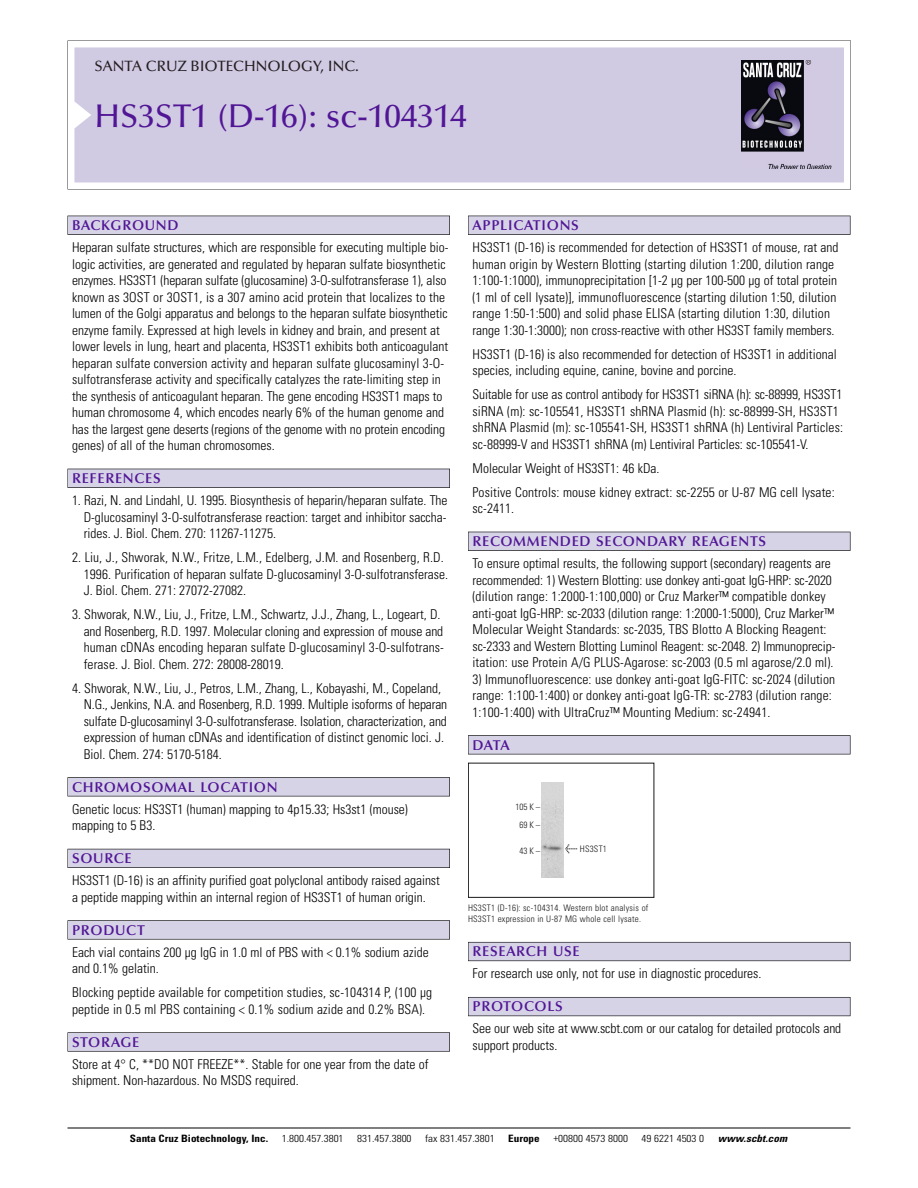
<style>
.page{position:relative;width:918px;height:1188px;background:#fff}
.page>*{position:absolute;margin:0;border:0;box-sizing:border-box;transform-origin:0 0}
.t1{font:500 33px "Optima";color:#511695}
.t2{font:500 15px "Optima";color:#231f20}
.t3{font:600 14.25px "Optima";letter-spacing:.05em;color:#511695}
.t4{font:300 condensed 13.5px/16.5px "Univers";color:#000}
.t5{font:300 condensed 10.2px "Univers";color:#000;scale:1.1 1}
.t6{font:700 condensed 10.2px "Univers";color:#000;scale:1.1 1}
.t7{font:italic 700 condensed 10.2px "Univers";letter-spacing:.005em;color:#000;scale:1.1 1}
.t8{font:9px/10.5px "Univers Condensed Light+DGMPCB";letter-spacing:.025em;color:#191919}
.s1{font-family:"Meta Plus Book Roman+OKBVYV";font-size:10.5px}
</style>
<div class="page">
<svg style="left:68px;top:40px;width:783px;height:149px"></svg>
<div style="left:74px;top:47px;width:770px;height:135px;background:#d1cae3"></div>
<img style="left:741px;top:60px;width:90px;height:108px">
<div style="left:68px;top:216px;width:382px;height:19px;background:#525155"></div>
<div style="left:68px;top:216px;width:381px;height:18px;background:#d7d3e7"></div>
<div style="left:68px;top:469px;width:382px;height:19px;background:#515055"></div>
<div style="left:68px;top:469px;width:381px;height:18px;background:#d7d3e7"></div>
<div style="left:68px;top:777px;width:382px;height:19px;background:#545357"></div>
<div style="left:68px;top:778px;width:381px;height:18px;background:#d7d3e7"></div>
<div style="left:68px;top:849px;width:382px;height:19px;background:#54535a"></div>
<div style="left:68px;top:849px;width:381px;height:18px;background:#d7d3e7"></div>
<svg style="left:68px;top:920px;width:382px;height:20px"></svg>
<div style="left:68px;top:921px;width:381px;height:18px;background:#d7d3e7"></div>
<div style="left:68px;top:1032px;width:382px;height:20px;background:#626263"></div>
<div style="left:68px;top:1033px;width:381px;height:18px;background:#d7d3e7"></div>
<div style="left:468px;top:216px;width:382px;height:19px;background:#525155"></div>
<div style="left:468px;top:216px;width:382px;height:18px;background:#d7d3e7"></div>
<div style="left:468px;top:532px;width:382px;height:19px;background:#515055"></div>
<div style="left:468px;top:532px;width:382px;height:18px;background:#d7d3e7"></div>
<div style="left:468px;top:735px;width:382px;height:19px;background:#545357"></div>
<div style="left:468px;top:736px;width:382px;height:18px;background:#d7d3e7"></div>
<div style="left:468px;top:942px;width:382px;height:19px;background:#66646d"></div>
<div style="left:468px;top:943px;width:382px;height:18px;background:#d7d3e7"></div>
<div style="left:468px;top:997px;width:382px;height:19px;background:#5b5961"></div>
<div style="left:468px;top:998px;width:382px;height:18px;background:#d7d3e7"></div>
<hr style="left:68px;top:1128px;width:782px;height:1px;background:#000">
<div style="left:468px;top:763px;width:186px;height:135px;border:1px solid #191919"></div>
<img style="left:541px;top:782px;width:22px;height:96px">
<p class="t2" style="left:94px;top:61px;width:266px">SANTA CRUZ BIOTECHNOLOGY, INC.</p>
<h1 class="t1" style="left:94px;top:103px;width:374px">HS3ST1 (D-16): sc-104314</h1>
<p class="t3" style="left:72px;top:219px;width:108px">BACKGROUND</p>
<p class="t4" style="left:72px;top:240px;width:378px">Heparan sulfate structures, which are responsible for executing multiple bio&shy;logic activities, are generated and regulated by heparan sulfate biosynthetic enzymes. HS3ST1 (heparan sulfate (glucosamine) 3-O-sulfotransferase 1), also known as 3OST or 3OST1, is a 307 amino acid protein that localizes to the lumen of the Golgi apparatus and belongs to the heparan sulfate biosynthetic enzyme family. Expressed at high levels in kidney and brain, and present at lower levels in lung, heart and placenta, HS3ST1 exhibits both anticoagulant heparan sulfate conversion activity and heparan sulfate glucosaminyl 3-O&shy;sulfotransferase activity and specifically catalyzes the rate-limiting step in the synthesis of anticoagulant heparan. The gene encoding HS3ST1 maps to human chromosome 4, which encodes nearly 6% of the human genome and has the largest gene deserts (regions of the genome with no protein encoding genes) of all of the human chromosomes.</p>
<p class="t3" style="left:72px;top:473px;width:90px">REFERENCES</p>
<p class="t4" style="left:84px;top:493px;width:365px;text-align:justify;text-indent:-12px">1. Razi, N. and Lindahl, U. 1995. Biosynthesis of heparin/heparan sulfate. The D-glucosaminyl 3-O-sulfotransferase reaction: target and inhibitor saccha&shy;rides. J. Biol. Chem. 270: 11267-11275.</p>
<p class="t4" style="left:84px;top:550px;width:366px;text-indent:-12px">2. Liu, J., Shworak, N.W., Fritze, L.M., Edelberg, J.M. and Rosenberg, R.D.<br>1996. Purification of heparan sulfate D-glucosaminyl 3-O-sulfotransferase.<br>J. Biol. Chem. 271: 27072-27082.</p>
<p class="t4" style="left:84px;top:607px;width:362px;text-indent:-12px">3. Shworak, N.W., Liu, J., Fritze, L.M., Schwartz, J.J., Zhang, L., Logeart, D. and Rosenberg, R.D. 1997. Molecular cloning and expression of mouse and human cDNAs encoding heparan sulfate D-glucosaminyl 3-O-sulfotrans&shy;ferase. J. Biol. Chem. 272: 28008-28019.</p>
<p class="t4" style="left:84px;top:681px;width:365px;text-indent:-12px">4. Shworak, N.W., Liu, J., Petros, L.M., Zhang, L., Kobayashi, M., Copeland, N.G., Jenkins, N.A. and Rosenberg, R.D. 1999. Multiple isoforms of heparan sulfate D-glucosaminyl 3-O-sulfotransferase. Isolation, characterization, and expression of human cDNAs and identification of distinct genomic loci. J.<br>Biol. Chem. 274: 5170-5184.</p>
<p class="t3" style="left:72px;top:781px;width:207px">CHROMOSOMAL LOCATION</p>
<p class="t4" style="left:72px;top:802px;width:337px">Genetic locus: HS3ST1 (human) mapping to 4p15.33; Hs3st1 (mouse) mapping to 5 B3.</p>
<p class="t3" style="left:72px;top:853px;width:61px">SOURCE</p>
<p class="t4" style="left:72px;top:873px;width:369px">HS3ST1 (D-16) is an affinity purified goat polyclonal antibody raised against a peptide mapping within an internal region of HS3ST1 of human origin.</p>
<p class="t3" style="left:72px;top:924px;width:74px">PRODUCT</p>
<p class="t4" style="left:72px;top:945px;width:358px">Each vial contains 200 µg IgG in 1.0 ml of PBS with &lt; 0.1% sodium azide and 0.1% gelatin.</p>
<p class="t4" style="left:72px;top:985px;width:362px">Blocking peptide available for competition studies, sc-104314 P, (100 µg peptide in 0.5 ml PBS containing &lt; 0.1% sodium azide and 0.2% BSA).</p>
<p class="t3" style="left:72px;top:1036px;width:69px">STORAGE</p>
<p class="t4" style="left:72px;top:1057px;width:358px">Store at 4° C, **DO NOT FREEZE**. Stable for one year from the date of shipment. Non-hazardous. No MSDS required.</p>
<p class="t3" style="left:473px;top:219px;width:108px">APPLICATIONS</p>
<p class="t4" style="left:473px;top:240px;width:367px">HS3ST1 (D-16) is recommended for detection of HS3ST1 of mouse, rat and human origin by Western Blotting (starting dilution 1:200, dilution range 1:100-1:1000), immunoprecipitation [1-2 µg per 100-500 µg of total protein (1 ml of cell lysate)], immunofluorescence (starting dilution 1:50, dilution range 1:50-1:500) and solid phase ELISA (starting dilution 1:30, dilution range 1:30-1:3000); non cross-reactive with other HS3ST family members.</p>
<p class="t4" style="left:473px;top:347px;width:366px">HS3ST1 (D-16) is also recommended for detection of HS3ST1 in additional species, including equine, canine, bovine and porcine.</p>
<p class="t4" style="left:473px;top:387px;width:372px">Suitable for use as control antibody for HS3ST1 siRNA (h): sc-88999, HS3ST1 siRNA (m): sc-105541, HS3ST1 shRNA Plasmid (h): sc-88999-SH, HS3ST1 shRNA Plasmid (m): sc-105541-SH, HS3ST1 shRNA (h) Lentiviral Particles: sc-88999-V and HS3ST1 shRNA (m) Lentiviral Particles: sc-105541-V.</p>
<p class="t4" style="left:473px;top:457px;width:364px;line-height:24px">Molecular Weight of HS3ST1: 46 kDa.<br>Positive Controls: mouse kidney extract: sc-2255 or U-87 MG cell lysate:</p>
<p class="t4" style="left:473px;top:501px;width:43px">sc-2411.</p>
<p class="t3" style="left:473px;top:536px;width:295px">RECOMMENDED SECONDARY REAGENTS</p>
<p class="t4" style="left:473px;top:556px;width:364px">To ensure optimal results, the following support (secondary) reagents are recommended: 1) Western Blotting: use donkey anti-goat IgG-HRP: sc-2020 (dilution range: 1:2000-1:100,000) or Cruz Marker™ compatible donkey anti-goat IgG-HRP: sc-2033 (dilution range: 1:2000-1:5000), Cruz Marker™ Molecular Weight Standards: sc-2035, TBS Blotto A Blocking Reagent: sc-2333 and Western Blotting Luminol Reagent: sc-2048. 2) Immunoprecip&shy;itation: use Protein A/G PLUS-Agarose: sc-2003 (0.5 ml agarose/2.0 ml).</p>
<p class="t4" style="left:473px;top:672px;width:364px">3) Immunofluorescence: use donkey anti-goat IgG-FITC: sc-2024 (dilution range: 1:100-1:400) or donkey anti-goat IgG-TR: sc-2783 (dilution range:<br>1:100-1:400) with UltraCruz™ Mounting Medium: sc-24941.</p>
<p class="t3" style="left:473px;top:739px;width:39px">DATA</p>
<p class="t8" style="left:515px;top:798px;width:26px;line-height:18px;text-align:center">105 K –<br>69K–</p>
<p class="t8" style="left:519px;top:846px;width:22px">43K–</p>
<p class="t8" style="left:565px;top:844px;width:43px"><span class="s1">&lt;</span> HS3ST1</p>
<p class="t8" style="left:468px;top:904px;width:182px">HS3ST1 (D-16): sc-104314. Western blot analysis of<br>HS3ST1 expression in U-87 MG whole cell lysate.</p>
<p class="t3" style="left:473px;top:946px;width:109px">RESEARCH USE</p>
<p class="t4" style="left:473px;top:967px;width:290px">For research use only, not for use in diagnostic procedures.</p>
<p class="t3" style="left:473px;top:1001px;width:92px">PROTOCOLS</p>
<p class="t4" style="left:473px;top:1022px;width:370px">See our web site at www.scbt.com or our catalog for detailed protocols and support products.</p>
<p class="t6" style="left:130px;top:1135px;width:127px">Santa Cruz Biotechnology, Inc.</p>
<p class="t5" style="left:282px;top:1135px;width:58px">1.800.457.3801</p>
<p class="t5" style="left:357px;top:1135px;width:51px">831.457.3800</p>
<p class="t5" style="left:425px;top:1135px;width:65px">fax 831.457.3801</p>
<p class="t6" style="left:508px;top:1135px;width:30px">Europe</p>
<p class="t5" style="left:553px;top:1135px;width:69px">+00800 4573 8000</p>
<p class="t5" style="left:642px;top:1135px;width:58px">49 6221 4503 0</p>
<p class="t7" style="left:718px;top:1135px;width:64px">www.scbt.com</p>
</div>
